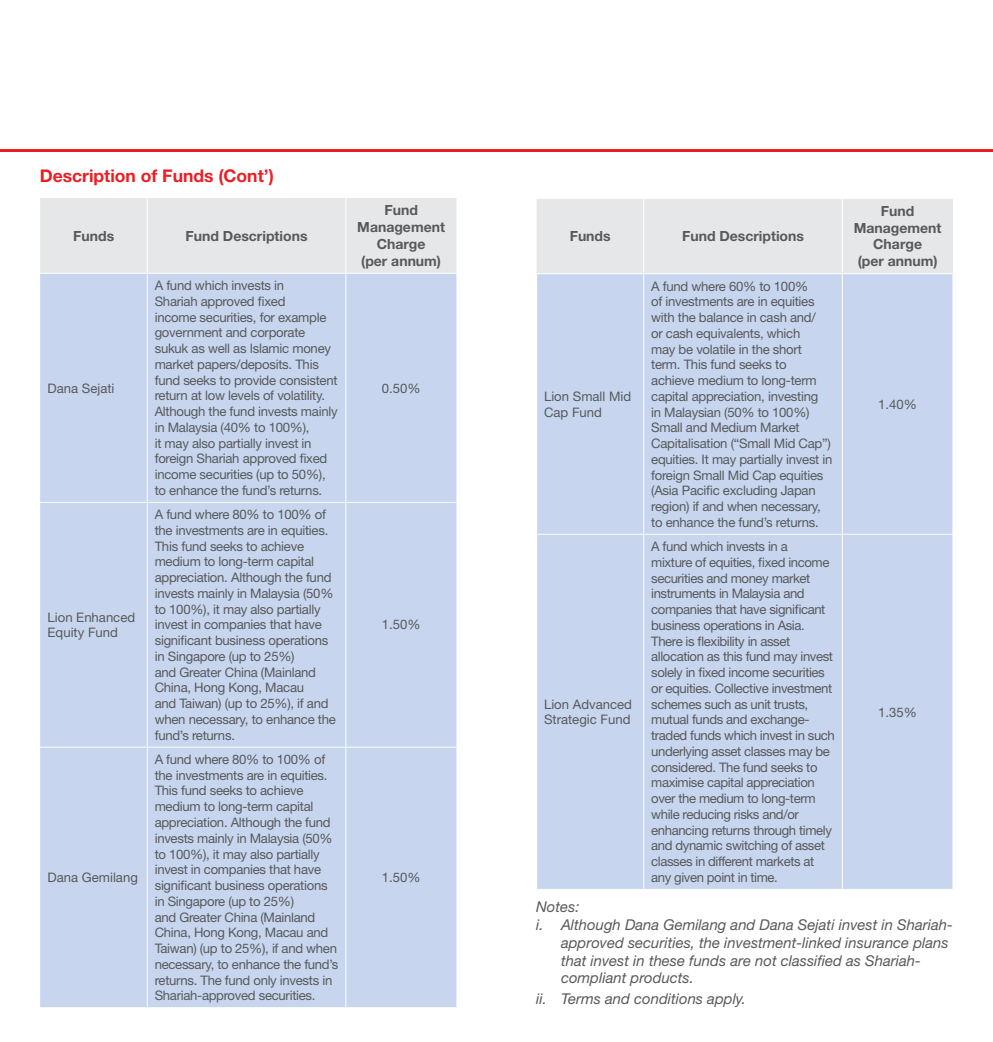
<style>
.page{position:relative;width:993px;height:1042px;background:#fff}
.page>*{position:absolute;margin:0;border:0;box-sizing:border-box;transform-origin:0 0}
.t1{font:700 17.5px "Helvetica Neue LT Std";color:#ed1d24}
.t2{font:italic 14.88px "Helvetica Neue LT Std";color:#58595b}
.t3{font:700 14px/16.8px "Helvetica Neue LT Std";color:#58595b;text-align:center}
.t4{font:13.12px/15.8px "Helvetica Neue LT Std";letter-spacing:-.02em;color:#58595b}
.t5{font:13.12px/15.8px "Helvetica Neue LT Std";color:#58595b}
</style>
<div class="page">
<hr style="left:0;top:149px;width:496px;height:2px;background:#ed1d24">
<hr style="left:496px;top:149px;width:496px;height:2px;background:#ed1d24">
<div style="left:537px;top:199px;width:415px;height:74px;background:#e6e7e8"></div>
<div style="left:537px;top:274px;width:415px;height:615px;background:#c7d6ee"></div>
<hr style="left:643px;top:274px;width:1px;height:260px;background:#fff">
<hr style="left:841px;top:274px;width:1px;height:260px;background:#fff">
<hr style="left:536px;top:534px;width:107px;height:1px;background:#fff">
<hr style="left:643px;top:534px;width:199px;height:1px;background:#fff">
<hr style="left:643px;top:535px;width:1px;height:354px;background:#fff">
<hr style="left:842px;top:534px;width:111px;height:1px;background:#fff">
<hr style="left:841px;top:535px;width:1px;height:354px;background:#fff">
<hr style="left:643px;top:199px;width:1px;height:74px;background:#fff">
<hr style="left:841px;top:199px;width:1px;height:74px;background:#fff">
<div style="left:40px;top:198px;width:416px;height:75px;background:#e6e7e8"></div>
<div style="left:40px;top:274px;width:416px;height:733px;background:#c7d6ee"></div>
<hr style="left:147px;top:198px;width:1px;height:75px;background:#fff">
<hr style="left:345px;top:198px;width:1px;height:75px;background:#fff">
<hr style="left:147px;top:274px;width:1px;height:228px;background:#fff">
<hr style="left:345px;top:274px;width:1px;height:228px;background:#fff">
<hr style="left:40px;top:747px;width:107px;height:1px;background:#fff">
<hr style="left:147px;top:747px;width:199px;height:1px;background:#fff">
<hr style="left:346px;top:747px;width:110px;height:1px;background:#fff">
<hr style="left:40px;top:502px;width:107px;height:1px;background:#fff">
<hr style="left:147px;top:502px;width:199px;height:1px;background:#fff">
<hr style="left:147px;top:503px;width:1px;height:244px;background:#fff">
<hr style="left:346px;top:502px;width:110px;height:1px;background:#fff">
<hr style="left:345px;top:503px;width:1px;height:244px;background:#fff">
<hr style="left:147px;top:747px;width:1px;height:260px;background:#fff">
<hr style="left:345px;top:747px;width:1px;height:260px;background:#fff">
<h1 class="t1" style="left:40px;top:165px;width:235px">Description of Funds (Cont’)</h1>
<p class="t3" style="left:73px;top:227px;width:42px">Funds</p>
<p class="t3" style="left:185px;top:227px;width:123px">Fund Descriptions</p>
<p class="t5" style="left:48px;top:380px;width:68px">Dana Sejati</p>
<p class="t5" style="left:48px;top:609px;width:89px">Lion Enhanced<br>Equity Fund</p>
<p class="t5" style="left:48px;top:869px;width:92px">Dana Gemilang</p>
<p class="t4" style="left:155px;top:277px;width:184px">A fund which invests in<br>Shariah approved fixed<br>income securities, for example government and corporate sukuk as well as Islamic money market papers/deposits. This fund seeks to provide consistent return at low levels of volatility.<br>Although the fund invests mainly in Malaysia (40% to 100%),<br>it may also partially invest in foreign Shariah approved fixed income securities (up to 50%), to enhance the fund’s returns.</p>
<p class="t4" style="left:155px;top:506px;width:183px">A fund where 80% to 100% of the investments are in equities.<br>This fund seeks to achieve medium to long-term capital appreciation. Although the fund invests mainly in Malaysia (50% to 100%), it may also partially invest in companies that have significant business operations in Singapore (up to 25%)<br>and Greater China (Mainland<br>China, Hong Kong, Macau<br>and Taiwan) (up to 25%), if and when necessary, to enhance the fund’s returns.</p>
<p class="t4" style="left:155px;top:751px;width:185px">A fund where 80% to 100% of the investments are in equities.<br>This fund seeks to achieve medium to long-term capital appreciation. Although the fund invests mainly in Malaysia (50% to 100%), it may also partially invest in companies that have significant business operations in Singapore (up to 25%)<br>and Greater China (Mainland<br>China, Hong Kong, Macau and<br>Taiwan) (up to 25%), if and when necessary, to enhance the fund’s returns. The fund only invests in<br>Shariah-approved securities.</p>
<p class="t3" style="left:357px;top:202px;width:89px">Fund<br>Management<br>Charge<br>(per annum)</p>
<p class="t4" style="left:381px;top:380px;width:40px">0.50%</p>
<p class="t4" style="left:381px;top:617px;width:40px">1.50%</p>
<p class="t4" style="left:381px;top:869px;width:40px">1.50%</p>
<p class="t3" style="left:569px;top:227px;width:42px">Funds</p>
<p class="t3" style="left:682px;top:227px;width:123px">Fund Descriptions</p>
<p class="t5" style="left:544px;top:388px;width:89px">Lion Small Mid<br>Cap Fund</p>
<p class="t5" style="left:544px;top:696px;width:89px">Lion Advanced<br>Strategic Fund</p>
<p class="t4" style="left:651px;top:278px;width:183px">A fund where 60% to 100%<br>of investments are in equities with the balance in cash and/<br>or cash equivalents, which<br>may be volatile in the short term. This fund seeks to achieve medium to long-term capital appreciation, investing<br>in Malaysian (50% to 100%)<br>Small and Medium Market<br>Capitalisation (“Small Mid Cap”) equities. It may partially invest in foreign Small Mid Cap equities (Asia Pacific excluding Japan region) if and when necessary, to enhance the fund’s returns.</p>
<p class="t4" style="left:651px;top:538px;width:185px">A fund which invests in a<br>mixture of equities, fixed income securities and money market instruments in Malaysia and companies that have significant business operations in Asia.<br>There is flexibility in asset allocation as this fund may invest solely in fixed income securities or equities. Collective investment schemes such as unit trusts, mutual funds and exchange&shy;traded funds which invest in such underlying asset classes may be considered. The fund seeks to maximise capital appreciation over the medium to long-term while reducing risks and/or enhancing returns through timely and dynamic switching of asset classes in different markets at any given point in time.</p>
<p class="t3" style="left:853px;top:202px;width:89px">Fund<br>Management<br>Charge<br>(per annum)</p>
<p class="t4" style="left:878px;top:396px;width:40px">1.40%</p>
<p class="t4" style="left:878px;top:704px;width:40px">1.35%</p>
<p class="t2" style="left:536px;top:897px;width:45px">Notes:</p>
<p class="t2" style="left:536px;top:915px;width:418px">i. Although Dana Gemilang and Dana Sejati invest in Shariah-</p>
<p class="t2" style="left:561px;top:933px;width:389px">approved securities, the investment-linked insurance plans</p>
<p class="t2" style="left:561px;top:951px;width:361px">that invest in these funds are not classified as Shariah-</p>
<p class="t2" style="left:561px;top:969px;width:134px">compliant products.</p>
<p class="t2" style="left:536px;top:990px;width:211px">ii. Terms and conditions apply.</p>
</div>
